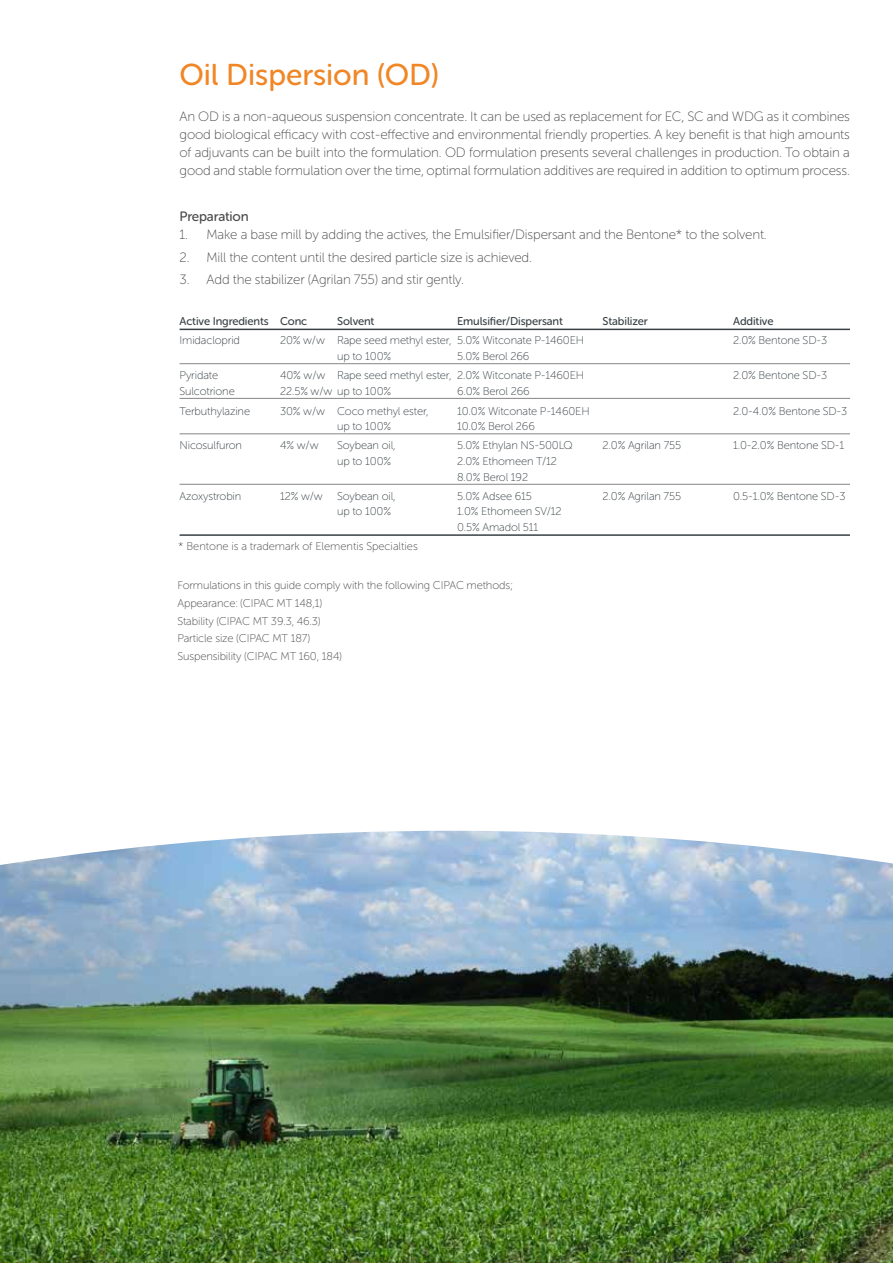
<style>
.page{position:relative;width:893px;height:1263px;background:#fff}
.page>*{position:absolute;margin:0;border:0;box-sizing:border-box;transform-origin:0 0}
.t1{font:30px "Museo Sans Rounded 500";color:#f18625}
.t2{font:13.5px/18px "Museo Sans Rounded 100";letter-spacing:-.01em;color:#4a4a49;text-align:justify}
.t3{font:13.5px "Museo Sans Rounded 500";letter-spacing:-.01em;color:#4a4a49}
.t4{font:11.25px/15.8px "Museo Sans Rounded 100";letter-spacing:-.01em;color:#384044}
.t5{font:11.25px/17.7px "Museo Sans Rounded 100";letter-spacing:-.01em;color:#4a4a49}
.t6{font:11.25px "Museo Sans Rounded 500";letter-spacing:-.01em;color:#384044}
</style>
<div class="page">
<hr style="left:180px;top:329px;width:670px;height:1px;background:#384044">
<hr style="left:180px;top:363px;width:670px;height:1px;background:#878686">
<hr style="left:180px;top:398px;width:670px;height:1px;background:#878686">
<hr style="left:180px;top:433px;width:670px;height:1px;background:#878686">
<hr style="left:180px;top:484px;width:670px;height:1px;background:#878686">
<hr style="left:180px;top:534px;width:670px;height:2px;background:#384044">
<img style="left:0;top:831px;width:893px;height:432px">
<h1 class="t1" style="left:180px;top:58px;width:261px">Oil Dispersion (OD)</h1>
<p class="t2" style="left:180px;top:108px;width:672px">An OD is a non-aqueous suspension concentrate. It can be used as replacement for EC, SC and WDG as it combines good biological efficacy with cost-effective and environmental friendly properties. A key benefit is that high amounts of adjuvants can be built into the formulation. OD formulation presents several challenges in production. To obtain a good and stable formulation over the time, optimal formulation additives are required in addition to optimum process.</p>
<p class="t3" style="left:180px;top:209px;width:71px">Preparation</p>
<p class="t2" style="left:180px;top:226px;width:589px">1. Make a base mill by adding the actives, the Emulsifier/Dispersant and the Bentone* to the solvent.</p>
<p class="t2" style="left:180px;top:248px;width:354px">2. Mill the content until the desired particle size is achieved.</p>
<p class="t2" style="left:180px;top:270px;width:286px">3. Add the stabilizer (Agrilan 755) and stir gently.</p>
<p class="t6" style="left:180px;top:315px;width:129px">Active Ingredients Conc</p>
<p class="t6" style="left:337px;top:315px;width:39px">Solvent</p>
<p class="t6" style="left:457px;top:315px;width:107px">Emulsifier/Dispersant</p>
<p class="t6" style="left:603px;top:315px;width:47px">Stabilizer</p>
<p class="t6" style="left:733px;top:315px;width:42px">Additive</p>
<p class="t4" style="left:180px;top:333px;width:62px">Imidacloprid</p>
<p class="t4" style="left:280px;top:333px;width:306px">20% w/w Rape seed methyl ester, 5.0% Witconate P-1460EH</p>
<p class="t4" style="left:733px;top:333px;width:96px">2.0% Bentone SD-3</p>
<p class="t4" style="left:337px;top:348px;width:56px">up to 100%</p>
<p class="t4" style="left:457px;top:348px;width:74px">5.0% Berol 266</p>
<p class="t4" style="left:180px;top:367px;width:40px">Pyridate</p>
<p class="t4" style="left:280px;top:367px;width:306px">40% w/w Rape seed methyl ester, 2.0% Witconate P-1460EH</p>
<p class="t4" style="left:733px;top:367px;width:96px">2.0% Bentone SD-3</p>
<p class="t4" style="left:180px;top:383px;width:57px">Sulcotrione</p>
<p class="t4" style="left:280px;top:383px;width:113px">22.5% w/w up to 100%</p>
<p class="t4" style="left:457px;top:383px;width:74px">6.0% Berol 266</p>
<p class="t4" style="left:180px;top:403px;width:72px">Terbuthylazine</p>
<p class="t4" style="left:280px;top:403px;width:150px">30% w/w Coco methyl ester,</p>
<p class="t4" style="left:457px;top:403px;width:134px">10.0% Witconate P-1460EH</p>
<p class="t4" style="left:733px;top:403px;width:116px">2.0-4.0% Bentone SD-3</p>
<p class="t4" style="left:337px;top:419px;width:56px">up to 100%</p>
<p class="t4" style="left:457px;top:419px;width:79px">10.0% Berol 266</p>
<p class="t4" style="left:180px;top:438px;width:64px">Nicosulfuron</p>
<p class="t4" style="left:280px;top:438px;width:40px">4% w/w</p>
<p class="t4" style="left:337px;top:438px;width:60px">Soybean oil,</p>
<p class="t4" style="left:457px;top:438px;width:117px">5.0% Ethylan NS-500LQ</p>
<p class="t4" style="left:603px;top:438px;width:80px">2.0% Agrilan 755</p>
<p class="t4" style="left:733px;top:438px;width:113px">1.0-2.0% Bentone SD-1</p>
<p class="t4" style="left:337px;top:453px;width:56px">up to 100%</p>
<p class="t4" style="left:457px;top:453px;width:101px">2.0% Ethomeen T/12<br>8.0% Berol 192</p>
<p class="t4" style="left:180px;top:488px;width:63px">Azoxystrobin</p>
<p class="t4" style="left:280px;top:488px;width:44px">12% w/w</p>
<p class="t4" style="left:337px;top:488px;width:60px">Soybean oil,</p>
<p class="t4" style="left:457px;top:488px;width:76px">5.0% Adsee 615</p>
<p class="t4" style="left:603px;top:488px;width:80px">2.0% Agrilan 755</p>
<p class="t4" style="left:733px;top:488px;width:114px">0.5-1.0% Bentone SD-3</p>
<p class="t4" style="left:337px;top:504px;width:56px">up to 100%</p>
<p class="t4" style="left:457px;top:504px;width:106px">1.0% Ethomeen SV/12<br>0.5% Amadol 511</p>
<p class="t5" style="left:178px;top:538px;width:241px">* Bentone is a trademark of Elementis Specialties</p>
<p class="t5" style="left:177px;top:577px;width:337px">Formulations in this guide comply with the following CIPAC methods; Appearance: (CIPAC MT 148,1)<br>Stability (CIPAC MT 39.3, 46.3)<br>Particle size (CIPAC MT 187)<br>Suspensibility (CIPAC MT 160, 184)</p>
</div>
